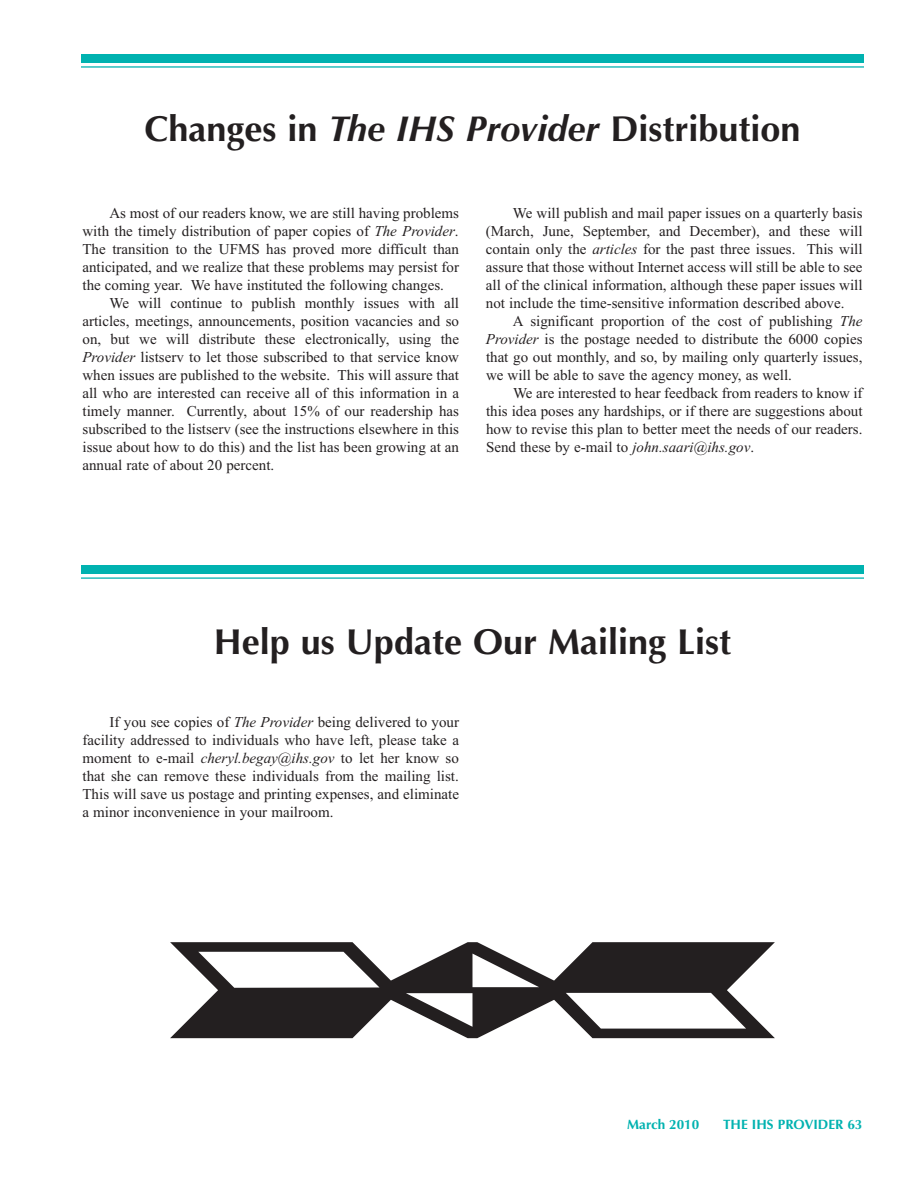
<style>
.page{position:relative;width:918px;height:1188px;background:#fff}
.page>*{position:absolute;margin:0;border:0;box-sizing:border-box;transform-origin:0 0}
.t1{font:700 36px "Optima";color:#231f20}
.t2{font:15px/18px "Times New Roman";color:#231f20;text-align:justify}
.t3{font:700 13.5px "Optima";color:#00b2b0}
.s1{font-style:italic}
</style>
<div class="page">
<hr style="left:81px;top:66px;width:783px;height:2px;background:#00b2b0">
<div style="left:81px;top:54px;width:783px;height:9px;background:#00b2b0"></div>
<hr style="left:81px;top:577px;width:783px;height:2px;background:#00b2b0">
<div style="left:81px;top:566px;width:783px;height:8px;background:#00b2b0"></div>
<svg style="left:170px;top:942px;width:605px;height:96px;fill:#231f20"></svg>
<svg style="left:406px;top:993px;width:66px;height:34px"></svg>
<svg style="left:472px;top:954px;width:67px;height:33px"></svg>
<svg style="left:198px;top:952px;width:182px;height:36px"></svg>
<svg style="left:566px;top:993px;width:180px;height:36px"></svg>
<h1 class="t1" style="left:145px;top:114px;width:657px">Changes in <span class="s1">The IHS Provider</span> Distribution</h1>
<p class="t2" style="left:82px;top:205px;width:378px;text-indent:27px">As most of our readers know, we are still having problems with the timely distribution of paper copies of <span class="s1">The Provider</span>.<br>The transition to the UFMS has proved more difficult than anticipated, and we realize that these problems may persist for the coming year. We have instituted the following changes.</p>
<p class="t2" style="left:82px;top:295px;width:378px;text-indent:27px">We will continue to publish monthly issues with all articles, meetings, announcements, position vacancies and so on, but we will distribute these electronically, using the <span class="s1">Provider</span> listserv to let those subscribed to that service know when issues are published to the website. This will assure that all who are interested can receive all of this information in a timely manner. Currently, about 15% of our readership has subscribed to the listserv (see the instructions elsewhere in this issue about how to do this) and the list has been growing at an annual rate of about 20 percent.</p>
<p class="t2" style="left:486px;top:205px;width:378px;text-indent:27px">We will publish and mail paper issues on a quarterly basis (March, June, September, and December), and these will contain only the <span class="s1">articles</span> for the past three issues. This will assure that those without Internet access will still be able to see all of the clinical information, although these paper issues will not include the time-sensitive information described above.</p>
<p class="t2" style="left:486px;top:313px;width:378px;text-indent:27px">A significant proportion of the cost of publishing <span class="s1">The Provider</span> is the postage needed to distribute the 6000 copies that go out monthly, and so, by mailing only quarterly issues, we will be able to save the agency money, as well.</p>
<p class="t2" style="left:486px;top:385px;width:378px;text-indent:27px">We are interested to hear feedback from readers to know if this idea poses any hardships, or if there are suggestions about how to revise this plan to better meet the needs of our readers.<br>Send these by e-mail to <span class="s1">john.saari@ihs.gov</span>.</p>
<h1 class="t1" style="left:214px;top:626px;width:519px">Help us Update Our Mailing List</h1>
<p class="t2" style="left:82px;top:714px;width:378px;text-indent:27px">If you see copies of <span class="s1">The Provider</span> being delivered to your facility addressed to individuals who have left, please take a moment to e-mail <span class="s1">cheryl.begay@ihs.gov</span> to let her know so that she can remove these individuals from the mailing list.<br>This will save us postage and printing expenses, and eliminate a minor inconvenience in your mailroom.</p>
<p class="t3" style="left:627px;top:1119px;width:74px">March 2010</p>
<p class="t3" style="left:723px;top:1119px;width:141px">THE IHS PROVIDER 63</p>
</div>
